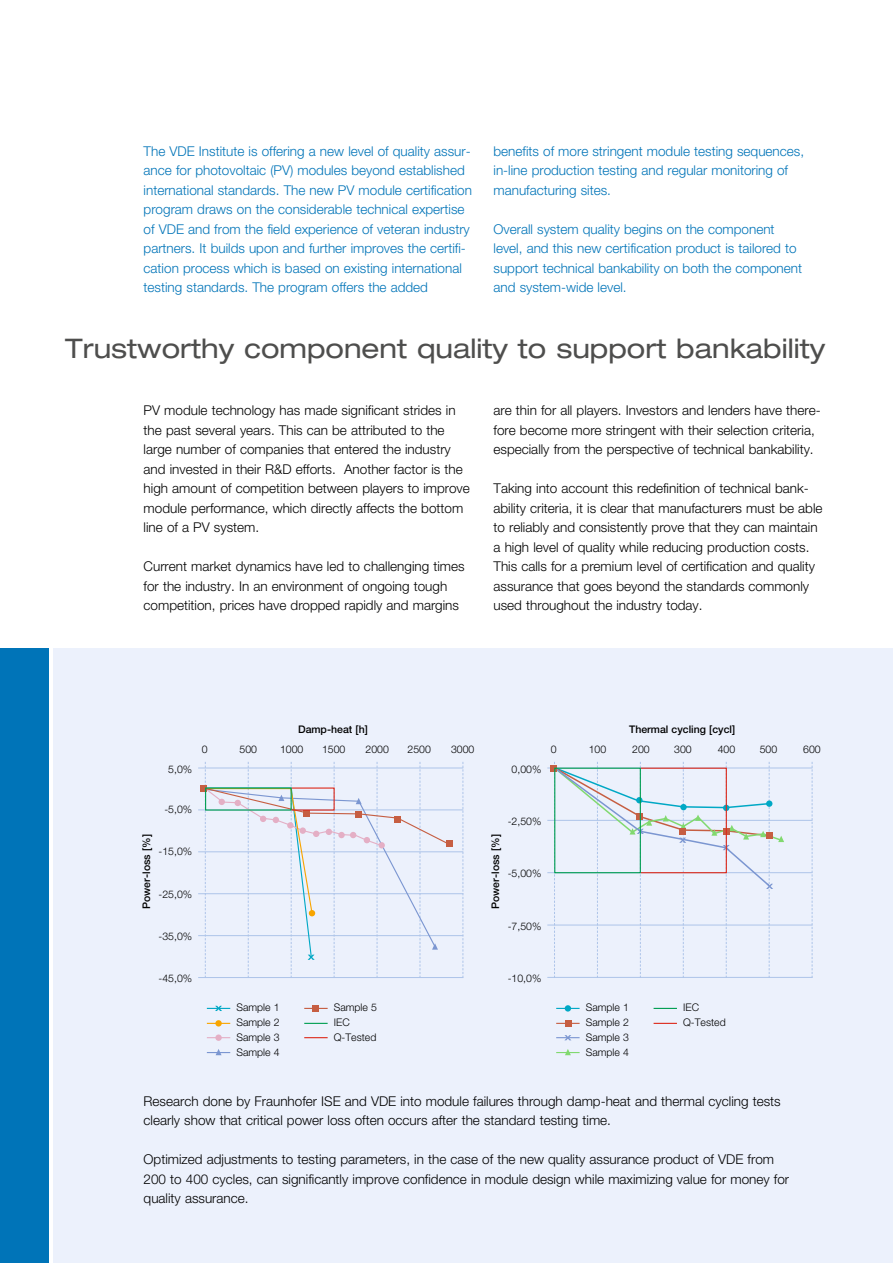
<style>
.page{position:relative;width:893px;height:1263px;background:#fff}
.page>*{position:absolute;margin:0;border:0;box-sizing:border-box;transform-origin:0 0}
.t1{font:expanded 27px "Helvetica Neue LT Std";color:#4e4e4d}
.t2{font:300 13.5px/19.5px "Helvetica Neue LT Std";color:#000}
.t3{font:300 13.5px/19.5px "Helvetica Neue LT Std";color:#0074b8}
.t4{font:300 10.5px/14.7px "Helvetica Neue LT Std";color:#000;text-align:justify}
.t5{font:500 10.5px "Helvetica Neue LT Std";color:#000}
</style>
<div class="page">
<div style="left:53px;top:648px;width:840px;height:615px;background:#ecf1fc"></div>
<div style="left:0;top:648px;width:48px;height:615px;background:#0074b8"></div>
<svg style="left:463px;top:762px;width:1px;height:216px"></svg>
<hr style="left:198px;top:768px;width:265px;height:1px;background:#adc4e9">
<hr style="left:198px;top:809px;width:265px;height:1px;background:#adc4e9">
<hr style="left:198px;top:851px;width:265px;height:1px;background:#adc4e9">
<hr style="left:198px;top:893px;width:265px;height:1px;background:#adc4e9">
<hr style="left:198px;top:935px;width:265px;height:1px;background:#adc4e9">
<hr style="left:198px;top:977px;width:265px;height:1px;background:#adc4e9">
<svg style="left:201px;top:762px;width:251px;height:215px"></svg>
<svg style="left:812px;top:762px;width:1px;height:216px"></svg>
<hr style="left:547px;top:768px;width:265px;height:1px;background:#adc4e9">
<hr style="left:547px;top:820px;width:265px;height:1px;background:#adc4e9">
<hr style="left:547px;top:872px;width:265px;height:1px;background:#adc4e9">
<hr style="left:547px;top:925px;width:265px;height:1px;background:#adc4e9">
<hr style="left:547px;top:977px;width:265px;height:1px;background:#adc4e9">
<div style="left:550px;top:765px;width:7px;height:7px;background:#c65e42"></div>
<svg style="left:552px;top:762px;width:232px;height:215px"></svg>
<div style="left:554px;top:768px;width:87px;height:105px;border:1px solid #009e51"></div>
<div style="left:640px;top:768px;width:87px;height:105px;border:1px solid #dd2a1b"></div>
<svg style="left:207px;top:1006px;width:23px;height:5px"></svg>
<svg style="left:207px;top:1023px;width:23px;height:1px"></svg>
<div style="left:215px;top:1020px;width:7px;height:6px;background:#f8a500;border-radius:50%"></div>
<svg style="left:207px;top:1037px;width:23px;height:1px"></svg>
<div style="left:215px;top:1034px;width:7px;height:7px;background:#e4afc5;border-radius:50%"></div>
<svg style="left:207px;top:1049px;width:23px;height:6px"></svg>
<svg style="left:304px;top:1008px;width:24px;height:1px"></svg>
<svg style="left:304px;top:1023px;width:24px;height:1px"></svg>
<svg style="left:304px;top:1037px;width:24px;height:1px"></svg>
<div style="left:312px;top:1005px;width:7px;height:7px;background:#c65e42"></div>
<svg style="left:654px;top:1008px;width:23px;height:1px"></svg>
<svg style="left:654px;top:1023px;width:23px;height:1px"></svg>
<svg style="left:556px;top:1035px;width:24px;height:5px"></svg>
<svg style="left:556px;top:1005px;width:24px;height:6px"></svg>
<svg style="left:556px;top:1049px;width:24px;height:6px"></svg>
<svg style="left:556px;top:1020px;width:24px;height:6px"></svg>
<p class="t3" style="left:144px;top:141px;width:330px">The VDE Institute is offering a new level of quality assur&shy;ance for photovoltaic (PV) modules beyond established international standards. The new PV module certification program draws on the considerable technical expertise of VDE and from the field experience of veteran industry partners. It builds upon and further improves the certifi&shy;cation process which is based on existing international testing standards. The program offers the added</p>
<p class="t3" style="left:494px;top:141px;width:312px">benefits of more stringent module testing sequences, in-line production testing and regular monitoring of manufacturing sites.</p>
<p class="t3" style="left:494px;top:219px;width:310px">Overall system quality begins on the component level, and this new certification product is tailored to support technical bankability on both the component and system-wide level.</p>
<h1 class="t1" style="left:65px;top:332px;width:761px">Trustworthy component quality to support bankability</h1>
<p class="t2" style="left:144px;top:400px;width:328px">PV module technology has made significant strides in the past several years. This can be attributed to the large number of companies that entered the industry and invested in their R&amp;D efforts. Another factor is the high amount of competition between players to improve module performance, which directly affects the bottom line of a PV system.</p>
<p class="t2" style="left:144px;top:556px;width:322px">Current market dynamics have led to challenging times for the industry. In an environment of ongoing tough competition, prices have dropped rapidly and margins</p>
<p class="t2" style="left:494px;top:400px;width:329px">are thin for all players. Investors and lenders have there&shy;fore become more stringent with their selection criteria, especially from the perspective of technical bankability.</p>
<p class="t2" style="left:494px;top:478px;width:330px">Taking into account this redefinition of technical bank&shy;ability criteria, it is clear that manufacturers must be able to reliably and consistently prove that they can maintain a high level of quality while reducing production costs.<br>This calls for a premium level of certification and quality assurance that goes beyond the standards commonly used throughout the industry today.</p>
<p class="t4" style="left:168px;top:761px;width:25px">5,0%</p>
<p class="t4" style="left:164px;top:802px;width:29px">-5,0%</p>
<p class="t4" style="left:159px;top:843px;width:35px">-15,0%</p>
<p class="t4" style="left:159px;top:887px;width:35px">-25,0%</p>
<p class="t4" style="left:159px;top:928px;width:35px">-35,0%</p>
<p class="t4" style="left:159px;top:970px;width:35px">-45,0%</p>
<p class="t5" style="left:140px;top:909px;width:76px;rotate:-90deg">Power-loss [%]</p>
<p class="t5" style="left:298px;top:723px;width:71px">Damp-heat [h]</p>
<p class="t4" style="left:202px;top:742px;width:7px">0</p>
<p class="t4" style="left:240px;top:742px;width:19px">500</p>
<p class="t4" style="left:280px;top:742px;width:25px">1000</p>
<p class="t4" style="left:322px;top:742px;width:25px">1500</p>
<p class="t4" style="left:366px;top:742px;width:25px">2000</p>
<p class="t4" style="left:408px;top:742px;width:25px">2500</p>
<p class="t4" style="left:451px;top:742px;width:25px">3000</p>
<p class="t4" style="left:512px;top:761px;width:31px">0,00%</p>
<p class="t5" style="left:629px;top:723px;width:108px">Thermal cycling [cycl]</p>
<p class="t4" style="left:551px;top:742px;width:7px">0</p>
<p class="t4" style="left:589px;top:742px;width:19px">100</p>
<p class="t4" style="left:632px;top:742px;width:19px">200</p>
<p class="t4" style="left:674px;top:742px;width:19px">300</p>
<p class="t4" style="left:718px;top:742px;width:19px">400</p>
<p class="t4" style="left:760px;top:742px;width:19px">500</p>
<p class="t4" style="left:803px;top:742px;width:19px">600</p>
<p class="t4" style="left:508px;top:814px;width:35px">-2,50%</p>
<p class="t5" style="left:489px;top:909px;width:76px;rotate:-90deg">Power-loss [%]</p>
<p class="t4" style="left:508px;top:866px;width:35px">-5,00%</p>
<p class="t4" style="left:508px;top:918px;width:35px">-7,50%</p>
<p class="t4" style="left:508px;top:970px;width:35px">-10,0%</p>
<p class="t4" style="left:236px;top:1000px;width:45px">Sample 1<br>Sample 2<br>Sample 3<br>Sample 4</p>
<p class="t4" style="left:334px;top:1000px;width:45px;text-align:left">Sample 5<br>IEC<br>Q-Tested</p>
<p class="t4" style="left:683px;top:1000px;width:44px">IEC<br>Q-Tested</p>
<p class="t4" style="left:586px;top:1000px;width:45px">Sample 1<br>Sample 2<br>Sample 3<br>Sample 4</p>
<p class="t2" style="left:144px;top:1091px;width:639px">Research done by Fraunhofer ISE and VDE into module failures through damp-heat and thermal cycling tests clearly show that critical power loss often occurs after the standard testing time.</p>
<p class="t2" style="left:144px;top:1149px;width:647px">Optimized adjustments to testing parameters, in the case of the new quality assurance product of VDE from<br>200 to 400 cycles, can significantly improve confidence in module design while maximizing value for money for quality assurance.</p>
</div>
